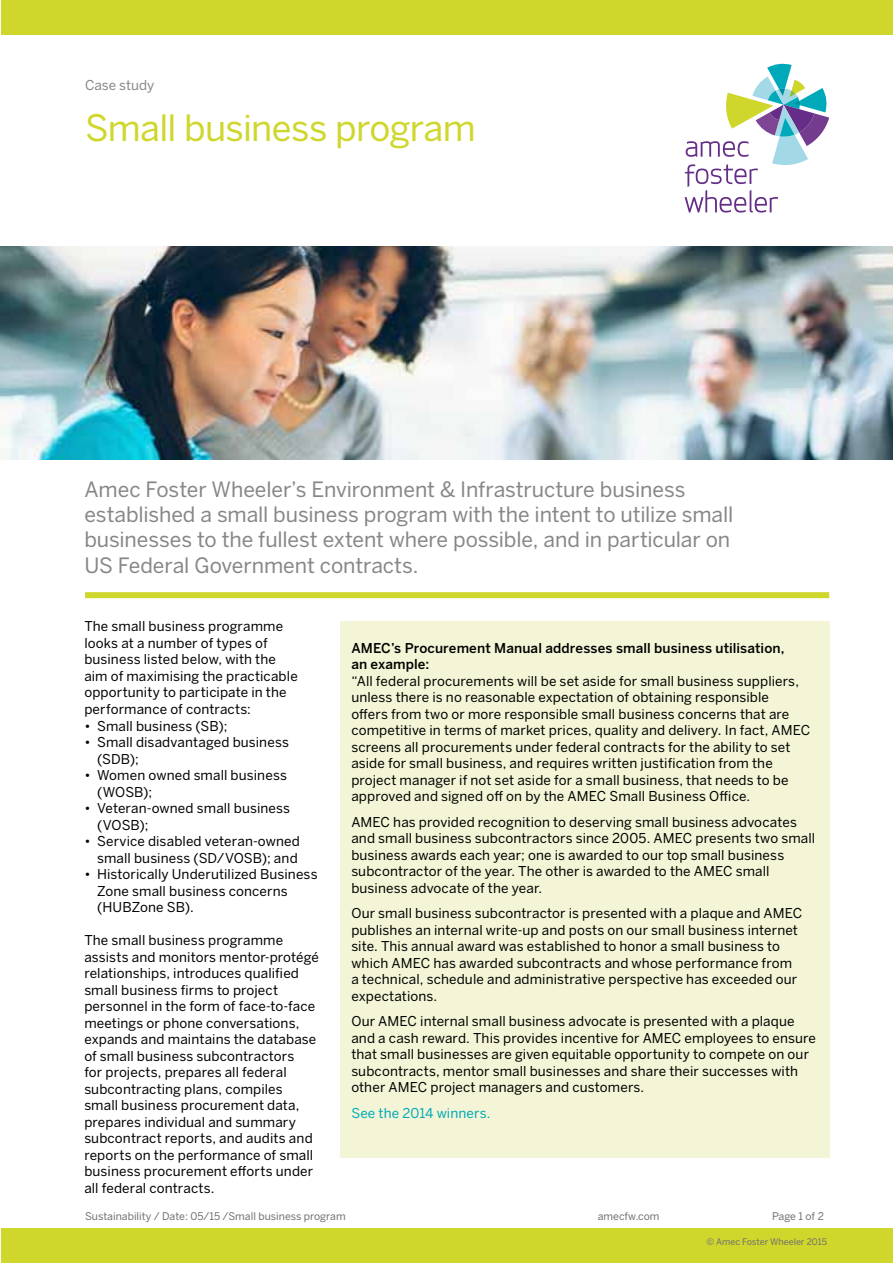
<style>
.page{position:relative;width:893px;height:1263px;background:#fff}
.page>*{position:absolute;margin:0;border:0;box-sizing:border-box;transform-origin:0 0}
.Project_Profile_Head{font:36px "Benton Sans";letter-spacing:-.02em;color:#cfd72d}
.Pull_out_quote_12_16{font:21px/25.2px "Benton Sans";letter-spacing:-.005em;color:#878787}
.Listings_body_copy_9{font:13.5px/16.5px "Benton Sans";letter-spacing:.01em;color:#000}
.Listings_body_copy_9-2{font:500 13.5px/16.5px "Benton Sans";letter-spacing:.01em;color:#000}
.Listings_body_copy_9-3{font:13.5px "Benton Sans";letter-spacing:.01em;color:#00a9b9}
.Project_Profile_Head-2{font:13.5px "Benton Sans";color:#878787}
.t1{font:10.5px "Benton Sans";color:#706f6f}
.t2{font:9px "Benton Sans";color:#706f6f}
</style>
<div class="page">
<svg style="left:685px;top:63px;width:144px;height:150px"></svg>
<div style="left:1px;top:0;width:892px;height:34px;background:#cfd72d"></div>
<div style="left:1px;top:1229px;width:892px;height:34px;background:#cfd72d"></div>
<div style="left:340px;top:621px;width:489px;height:537px;background:#f4f5d6"></div>
<img style="left:0;top:247px;width:893px;height:212px">
<div style="left:85px;top:592px;width:744px;height:6px;background:#cfd72d"></div>
<p class="Project_Profile_Head-2" style="left:85px;top:77px;width:71px">Case study</p>
<p class="Project_Profile_Head" style="left:85px;top:107px;width:392px">Small business program</p>
<p class="Pull_out_quote_12_16" style="left:84px;top:477px;width:650px">Amec Foster Wheeler’s Environment &amp; Infrastructure business established a small business program with the intent to utilize small businesses to the fullest extent where possible, and in particular on US Federal Government contracts.</p>
<p class="Listings_body_copy_9" style="left:84px;top:618px;width:215px">The small business programme looks at a number of types of business listed below, with the aim of maximising the practicable opportunity to participate in the performance of contracts:</p>
<p class="Listings_body_copy_9" style="left:84px;top:717px;width:145px">• Small business (SB);</p>
<p class="Listings_body_copy_9" style="left:97px;top:734px;width:193px;text-indent:-13px">• Small disadvantaged business (SDB);</p>
<p class="Listings_body_copy_9" style="left:97px;top:767px;width:191px;text-indent:-13px">• Women owned small business (WOSB);</p>
<p class="Listings_body_copy_9" style="left:97px;top:800px;width:195px;text-indent:-13px">• Veteran-owned small business (VOSB);</p>
<p class="Listings_body_copy_9" style="left:84px;top:833px;width:217px;text-align:right">• Service disabled veteran-owned small business (SD/VOSB); and</p>
<p class="Listings_body_copy_9" style="left:97px;top:866px;width:222px;text-indent:-13px">• Historically Underutilized Business<br>Zone small business concerns (HUBZone SB).</p>
<p class="Listings_body_copy_9" style="left:84px;top:932px;width:236px">The small business programme assists and monitors mentor-protégé relationships, introduces qualified small business firms to project personnel in the form of face-to-face meetings or phone conversations, expands and maintains the database of small business subcontractors<br>for projects, prepares all federal subcontracting plans, compiles small business procurement data, prepares individual and summary subcontract reports, and audits and reports on the performance of small business procurement efforts under all federal contracts.</p>
<p class="Listings_body_copy_9-2" style="left:351px;top:639px;width:435px">AMEC’s Procurement Manual addresses small business utilisation, an example:</p>
<p class="Listings_body_copy_9" style="left:351px;top:672px;width:461px">“All federal procurements will be set aside for small business suppliers, unless there is no reasonable expectation of obtaining responsible<br>offers from two or more responsible small business concerns that are competitive in terms of market prices, quality and delivery. In fact, AMEC screens all procurements under federal contracts for the ability to set aside for small business, and requires written justification from the project manager if not set aside for a small business, that needs to be approved and signed off on by the AMEC Small Business Office.</p>
<p class="Listings_body_copy_9" style="left:351px;top:813px;width:465px">AMEC has provided recognition to deserving small business advocates and small business subcontractors since 2005. AMEC presents two small business awards each year; one is awarded to our top small business subcontractor of the year. The other is awarded to the AMEC small business advocate of the year.</p>
<p class="Listings_body_copy_9" style="left:351px;top:905px;width:453px">Our small business subcontractor is presented with a plaque and AMEC publishes an internal write-up and posts on our small business internet site. This annual award was established to honor a small business to which AMEC has awarded subcontracts and whose performance from a technical, schedule and administrative perspective has exceeded our expectations.</p>
<p class="Listings_body_copy_9" style="left:351px;top:1013px;width:466px">Our AMEC internal small business advocate is presented with a plaque and a cash reward. This provides incentive for AMEC employees to ensure that small businesses are given equitable opportunity to compete on our subcontracts, mentor small businesses and share their successes with other AMEC project managers and customers.</p>
<p class="Listings_body_copy_9-3" style="left:351px;top:1105px;width:141px">See the 2014 winners.</p>
<p class="t1" style="left:85px;top:1210px;width:262px">Sustainability / Date: 05/15 /Small business program</p>
<p class="t1" style="left:598px;top:1210px;width:63px">amecfw.com</p>
<p class="t1" style="left:772px;top:1210px;width:53px">Page 1 of 2</p>
<p class="t2" style="left:706px;top:1236px;width:122px">© Amec Foster Wheeler 2015</p>
</div>
